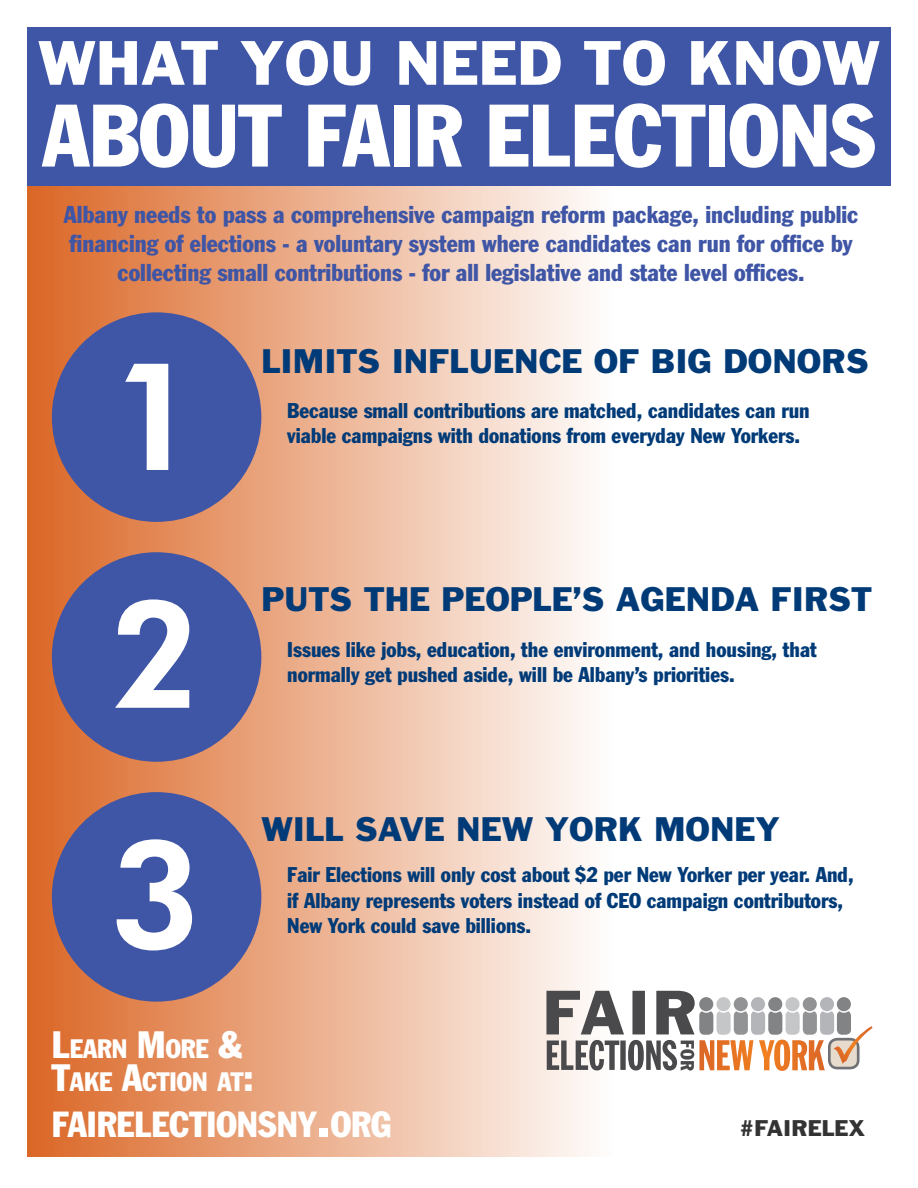
<style>
.page{position:relative;width:918px;height:1188px;background:#fff}
.page>*{position:absolute;margin:0;border:0;box-sizing:border-box;transform-origin:0 0}
.t1{font:800 150px "Futura BT";color:#fff}
.t2{font:condensed 87px "Franklin Gothic Std";color:#fff}
.t3{font:57.75px "Franklin Gothic Std";color:#fff}
.t4{font:condensed 35.7px "Franklin Gothic Std";color:#fff}
.t5{font:31.5px "Franklin Gothic Std";color:#003b78}
.t6{font:condensed 26.25px "Franklin Gothic Std";color:#fff}
.t7{font:condensed 24px/28.8px "Franklin Gothic Std";color:#3f55a5;text-align:center}
.t8{font:condensed 21px/25.2px "Franklin Gothic Std";color:#003b78}
.t9{font:21px "Franklin Gothic Std";color:#333}
.s1{font-size:37.5px}
.s2{font-size:51px}
</style>
<div class="page">
<div style="left:27px;top:166px;width:584px;height:990px;background:linear-gradient(to right,#da6625,#fefdfc)"></div>
<div style="left:27px;top:27px;width:864px;height:159px;background:#3f55a5"></div>
<div style="left:52px;top:312px;width:209px;height:210px;background:#3f55a5;border-radius:50%"></div>
<div style="left:52px;top:552px;width:209px;height:210px;background:#3f55a5;border-radius:50%"></div>
<div style="left:52px;top:792px;width:209px;height:210px;background:#3f55a5;border-radius:50%"></div>
<img style="left:860px;top:1026px;width:13px;height:13px">
<svg style="left:546px;top:991px;width:314px;height:80px"></svg>
<img style="left:699px;top:1040px;width:126px;height:31px">
<p class="t3" style="left:38px;top:26px;width:843px">WHAT YOU NEED TO KNOW</p>
<p class="t2" style="left:42px;top:83px;width:835px">ABOUT FAIR ELECTIONS</p>
<p class="t7" style="left:64px;top:200px;width:796px">Albany needs to pass a comprehensive campaign reform package, including public financing of elections - a voluntary system where candidates can run for office by collecting small contributions - for all legislative and state level offices.</p>
<p class="t1" style="left:109px;top:325px;width:93px">1</p>
<p class="t1" style="left:109px;top:563px;width:93px">2</p>
<p class="t1" style="left:109px;top:803px;width:93px">3</p>
<p class="t5" style="left:261px;top:341px;width:609px">LIMITS INFLUENCE OF BIG DONORS</p>
<p class="t8" style="left:287px;top:398px;width:524px">Because small contributions are matched, candidates can run viable campaigns with donations from everyday New Yorkers.</p>
<p class="t5" style="left:261px;top:579px;width:612px">PUTS THE PEOPLE’S AGENDA FIRST</p>
<p class="t8" style="left:287px;top:637px;width:531px">Issues like jobs, education, the environment, and housing, that normally get pushed aside, will be Albany’s priorities.</p>
<p class="t5" style="left:261px;top:809px;width:520px">WILL SAVE NEW YORK MONEY</p>
<p class="t8" style="left:287px;top:862px;width:568px">Fair Elections will only cost about $2 per New Yorker per year. And, if Albany represents voters instead of CEO campaign contributors,<br>New York could save billions.</p>
<p class="t6" style="left:52px;top:1033px;width:192px"><span class="s1">L</span>EARN <span class="s1">M</span>ORE <span class="s1">&amp;</span></p>
<p class="t6" style="left:52px;top:1066px;width:203px"><span class="s1">T</span>AKE <span class="s1">A</span>CTION AT<span class="s1">:</span></p>
<p class="t4" style="left:52px;top:1102px;width:341px">FAIRELECTIONSNY<span class="s2">.</span>ORG</p>
<p class="t9" style="left:739px;top:1114px;width:127px">#FAIRELEX</p>
</div>
